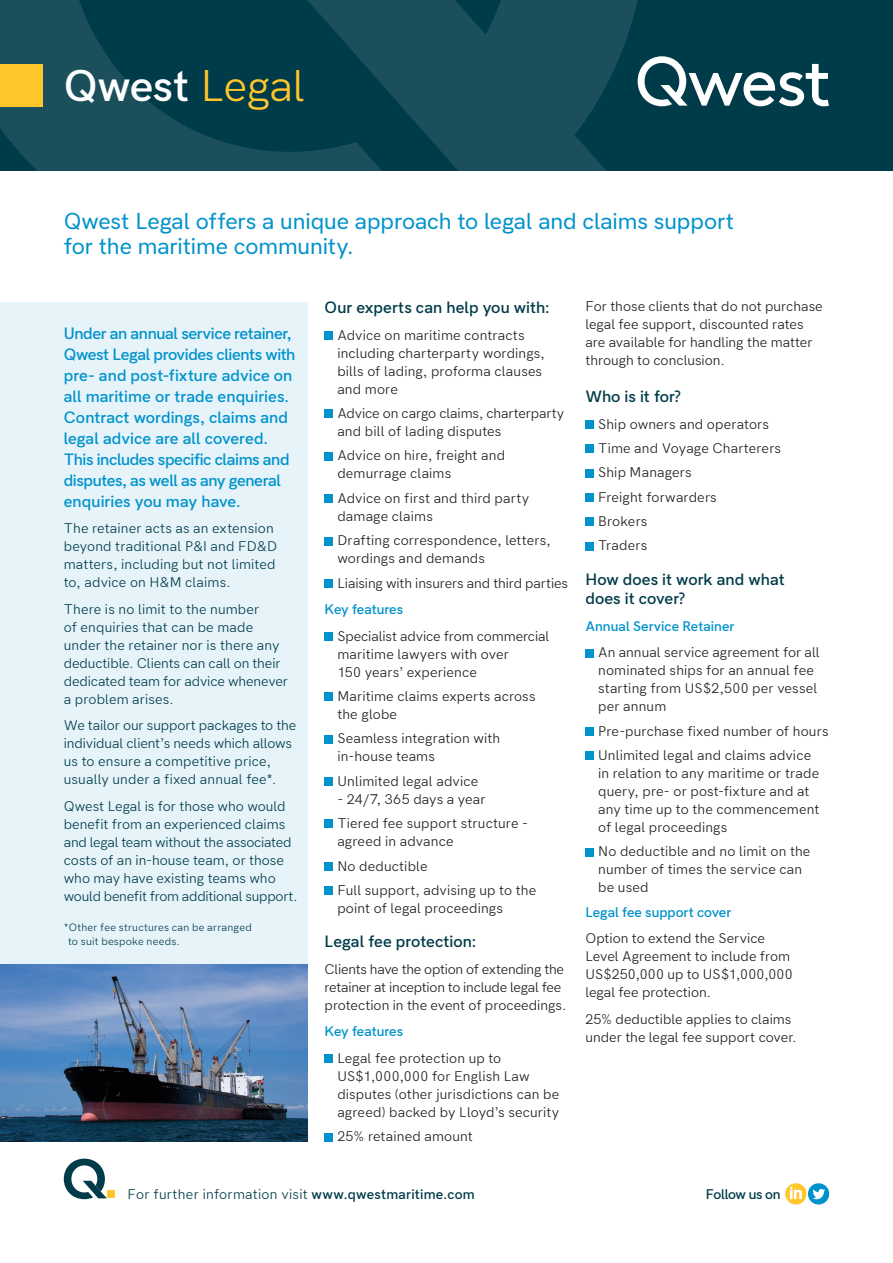
<style>
.page{position:relative;width:893px;height:1263px;background:#fff}
.page>*{position:absolute;margin:0;border:0;box-sizing:border-box;transform-origin:0 0}
.t1{font:600 40.5px "Hanken Grotesk";letter-spacing:-.01em;color:#fff}
.DATASHEET_SUBHEADER{font:500 21px/25.5px "Hanken Grotesk";letter-spacing:-.005em;color:#0092cb}
.BODY_INTRO_2394_SEMI{font:600 15px/21px "Hanken Grotesk";letter-spacing:-.02em;color:#0092cb}
.BODY_HEADER_309{font:600 15px/19.5px "Hanken Grotesk";letter-spacing:.005em;color:#003b49}
.BULLETS_black{font:12.75px/18px "Hanken Grotesk";letter-spacing:.01em;color:#1d1d1b}
.BODY_309{font:12.75px/18px "Hanken Grotesk";color:#003b49}
.BODY_BLACK{font:12.75px/18px "Hanken Grotesk";color:#1d1d1b}
.BODY_INTRO_2394_SEMI-2{font:600 12.75px "Hanken Grotesk";color:#0092cb}
.BODY_309-2{font:12.75px "Hanken Grotesk";letter-spacing:.02em;color:#003b49}
.BULLETS_black-2{font:12.75px "Hanken Grotesk";letter-spacing:-.01em;color:#1d1d1b}
.Social_Copy_309{font:600 12.75px "Hanken Grotesk";letter-spacing:-.025em;color:#003b49}
.BODY_309-3{font:9.75px/13.5px "Hanken Grotesk";letter-spacing:.025em;color:#003b49}
.s1{font-weight:400;color:#ffc72c}
.s2{font-weight:600}
</style>
<div class="page">
<div style="left:0;top:0;width:893px;height:170px;background:#003b49"></div>
<svg style="left:0;top:0;width:666px;height:170px;fill:#1a4f5b"></svg>
<div style="left:0;top:64px;width:43px;height:42px;background:#ffc72c"></div>
<div style="left:0;top:302px;width:307px;height:677px;background:#e6f4fa"></div>
<img style="left:0;top:964px;width:308px;height:178px">
<svg style="left:785px;top:1183px;width:44px;height:21px"></svg>
<div style="left:585px;top:420px;width:9px;height:8px;background:#0092cb"></div>
<div style="left:585px;top:444px;width:9px;height:9px;background:#0092cb"></div>
<div style="left:585px;top:469px;width:9px;height:8px;background:#0092cb"></div>
<div style="left:585px;top:493px;width:9px;height:9px;background:#0092cb"></div>
<div style="left:585px;top:517px;width:9px;height:9px;background:#0092cb"></div>
<div style="left:585px;top:542px;width:9px;height:8px;background:#0092cb"></div>
<div style="left:585px;top:649px;width:9px;height:8px;background:#0092cb"></div>
<div style="left:585px;top:727px;width:9px;height:9px;background:#0092cb"></div>
<div style="left:585px;top:751px;width:9px;height:9px;background:#0092cb"></div>
<div style="left:585px;top:848px;width:9px;height:8px;background:#0092cb"></div>
<div style="left:325px;top:331px;width:8px;height:9px;background:#0092cb"></div>
<div style="left:325px;top:410px;width:8px;height:8px;background:#0092cb"></div>
<div style="left:325px;top:452px;width:8px;height:8px;background:#0092cb"></div>
<div style="left:325px;top:494px;width:8px;height:9px;background:#0092cb"></div>
<div style="left:325px;top:537px;width:8px;height:8px;background:#0092cb"></div>
<div style="left:325px;top:579px;width:8px;height:9px;background:#0092cb"></div>
<div style="left:325px;top:632px;width:8px;height:9px;background:#0092cb"></div>
<div style="left:325px;top:692px;width:8px;height:9px;background:#0092cb"></div>
<div style="left:325px;top:735px;width:8px;height:8px;background:#0092cb"></div>
<div style="left:325px;top:777px;width:8px;height:9px;background:#0092cb"></div>
<div style="left:325px;top:820px;width:8px;height:8px;background:#0092cb"></div>
<div style="left:325px;top:862px;width:8px;height:8px;background:#0092cb"></div>
<div style="left:325px;top:886px;width:8px;height:9px;background:#0092cb"></div>
<div style="left:325px;top:1054px;width:8px;height:9px;background:#0092cb"></div>
<div style="left:325px;top:1133px;width:8px;height:8px;background:#0092cb"></div>
<div style="left:107px;top:1190px;width:8px;height:8px;background:#ffc72c"></div>
<svg style="left:64px;top:1158px;width:43px;height:41px"></svg>
<svg style="left:638px;top:56px;width:191px;height:50px"></svg>
<p class="t1" style="left:64px;top:51px;width:243px">Qwest <span class="s1">Legal</span></p>
<p class="DATASHEET_SUBHEADER" style="left:64px;top:206px;width:672px">Qwest Legal offers a unique approach to legal and claims support for the maritime community.</p>
<p class="BODY_INTRO_2394_SEMI" style="left:64px;top:321px;width:233px">Under an annual service retainer,<br>Qwest Legal provides clients with pre- and post-fixture advice on all maritime or trade enquiries.<br>Contract wordings, claims and legal advice are all covered.<br>This includes specific claims and disputes, as well as any general enquiries you may have.</p>
<p class="BODY_309" style="left:64px;top:518px;width:215px">The retainer acts as an extension beyond traditional P&amp;I and FD&amp;D matters, including but not limited to, advice on H&amp;M claims.</p>
<p class="BODY_309" style="left:64px;top:599px;width:226px">There is no limit to the number<br>of enquiries that can be made under the retainer nor is there any deductible. Clients can call on their dedicated team for advice whenever a problem arises.</p>
<p class="BODY_309" style="left:64px;top:715px;width:234px">We tailor our support packages to the individual client’s needs which allows us to ensure a competitive price, usually under a fixed annual fee*.</p>
<p class="BODY_309" style="left:64px;top:796px;width:235px">Qwest Legal is for those who would benefit from an experienced claims and legal team without the associated costs of an in-house team, or those who may have existing teams who would benefit from additional support.</p>
<p class="BODY_309-3" style="left:68px;top:920px;width:185px;text-indent:-4px">*Other fee structures can be arranged to suit bespoke needs.</p>
<p class="BODY_HEADER_309" style="left:325px;top:297px;width:227px">Our experts can help you with:</p>
<p class="BULLETS_black" style="left:337px;top:325px;width:209px">Advice on maritime contracts including charterparty wordings, bills of lading, proforma clauses and more</p>
<p class="BULLETS_black" style="left:337px;top:403px;width:229px">Advice on cargo claims, charterparty and bill of lading disputes</p>
<p class="BULLETS_black" style="left:337px;top:446px;width:169px">Advice on hire, freight and demurrage claims</p>
<p class="BULLETS_black" style="left:337px;top:488px;width:193px">Advice on first and third party damage claims</p>
<p class="BULLETS_black" style="left:337px;top:530px;width:215px">Drafting correspondence, letters, wordings and demands</p>
<p class="BULLETS_black-2" style="left:337px;top:572px;width:232px">Liaising with insurers and third parties</p>
<p class="BODY_INTRO_2394_SEMI-2" style="left:325px;top:599px;width:80px">Key features</p>
<p class="BULLETS_black" style="left:337px;top:626px;width:214px">Specialist advice from commercial maritime lawyers with over<br>150 years’ experience</p>
<p class="BULLETS_black" style="left:337px;top:686px;width:200px">Maritime claims experts across the globe</p>
<p class="BULLETS_black" style="left:337px;top:728px;width:164px">Seamless integration with in-house teams</p>
<p class="BULLETS_black" style="left:337px;top:771px;width:142px">Unlimited legal advice</p>
<p class="BULLETS_black" style="left:337px;top:789px;width:150px">- 24/7, 365 days a year</p>
<p class="BULLETS_black" style="left:337px;top:813px;width:192px">Tiered fee support structure - agreed in advance</p>
<p class="BULLETS_black" style="left:337px;top:856px;width:92px">No deductible</p>
<p class="BULLETS_black" style="left:337px;top:880px;width:200px">Full support, advising up to the point of legal proceedings</p>
<p class="BODY_HEADER_309" style="left:325px;top:931px;width:153px">Legal fee protection:</p>
<p class="BODY_BLACK" style="left:325px;top:959px;width:243px">Clients have the option of extending the retainer at inception to include legal fee protection in the event of proceedings.</p>
<p class="BODY_INTRO_2394_SEMI-2" style="left:325px;top:1021px;width:80px">Key features</p>
<p class="BULLETS_black" style="left:337px;top:1048px;width:223px">Legal fee protection up to<br>US$1,000,000 for English Law disputes (other jurisdictions can be agreed) backed by Lloyd’s security</p>
<p class="BULLETS_black" style="left:337px;top:1126px;width:137px">25% retained amount</p>
<p class="BODY_BLACK" style="left:585px;top:297px;width:239px">For those clients that do not purchase legal fee support, discounted rates are available for handling the matter through to conclusion.</p>
<p class="BODY_HEADER_309" style="left:585px;top:385px;width:97px">Who is it for?</p>
<p class="BULLETS_black" style="left:598px;top:414px;width:172px">Ship owners and operators</p>
<p class="BULLETS_black" style="left:598px;top:438px;width:184px">Time and Voyage Charterers</p>
<p class="BULLETS_black" style="left:598px;top:462px;width:95px">Ship Managers</p>
<p class="BULLETS_black" style="left:598px;top:487px;width:120px">Freight forwarders</p>
<p class="BULLETS_black" style="left:598px;top:511px;width:51px">Brokers</p>
<p class="BULLETS_black" style="left:598px;top:536px;width:51px">Traders</p>
<p class="BODY_HEADER_309" style="left:585px;top:568px;width:201px">How does it work and what does it cover?</p>
<p class="BODY_INTRO_2394_SEMI-2" style="left:585px;top:615px;width:151px">Annual Service Retainer</p>
<p class="BULLETS_black" style="left:598px;top:642px;width:223px">An annual service agreement for all nominated ships for an annual fee starting from US$2,500 per vessel per annum</p>
<p class="BULLETS_black" style="left:598px;top:721px;width:232px">Pre-purchase fixed number of hours</p>
<p class="BULLETS_black" style="left:598px;top:745px;width:223px">Unlimited legal and claims advice in relation to any maritime or trade query, pre- or post-fixture and at any time up to the commencement of legal proceedings</p>
<p class="BULLETS_black" style="left:598px;top:842px;width:214px">No deductible and no limit on the number of times the service can be used</p>
<p class="BODY_INTRO_2394_SEMI-2" style="left:585px;top:901px;width:147px">Legal fee support cover</p>
<p class="BODY_BLACK" style="left:585px;top:928px;width:209px">Option to extend the Service<br>Level Agreement to include from<br>US$250,000 up to US$1,000,000 legal fee protection.</p>
<p class="BODY_BLACK" style="left:585px;top:1009px;width:213px">25% deductible applies to claims under the legal fee support cover.</p>
<p class="BODY_309-2" style="left:128px;top:1184px;width:349px">For further information visit <span class="s2">www.qwestmaritime.com</span></p>
<p class="Social_Copy_309" style="left:706px;top:1183px;width:76px">Follow us on</p>
</div>
